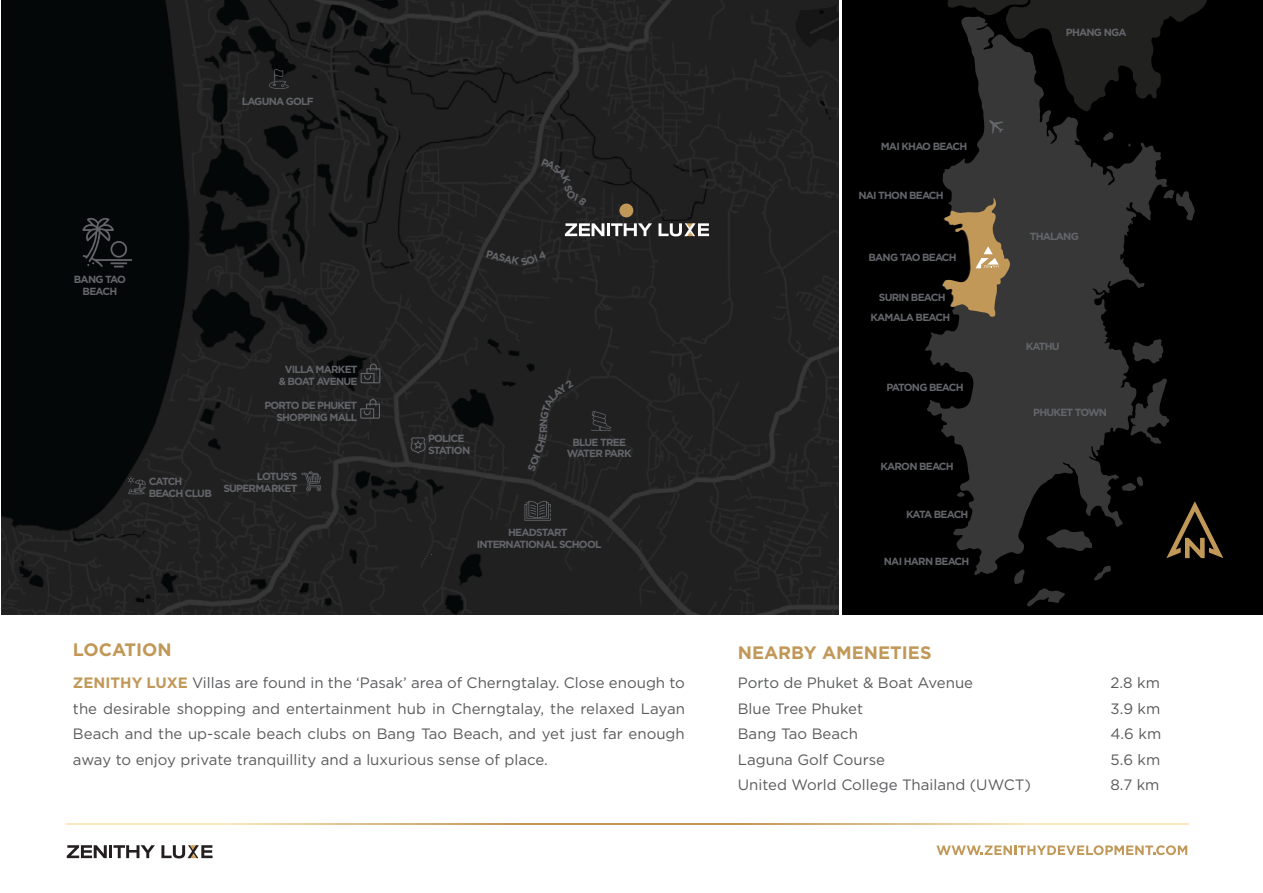
<style>
.page{position:relative;width:1263px;height:893px;background:#fff}
.page>*{position:absolute;margin:0;border:0;box-sizing:border-box;transform-origin:0 0}
.t1{font:700 18px "Gotham";color:#c19858}
.t2{font:15px/25.5px "Gotham";color:#595a5c;text-align:justify}
.t3{font:700 10.35px/11.9px "Gotham";letter-spacing:-.075em;color:#63656a;text-align:center}
.t4{font:700 10.35px "Gotham";letter-spacing:-.095em;color:#63656a}
.s1{font-weight:700;color:#c19858}
</style>
<div class="page">
<svg style="left:936px;top:845px;width:251px;height:10px"></svg>
<svg style="left:67px;top:823px;width:1121px;height:2px"></svg>
<svg style="left:67px;top:845px;width:88px;height:13px"></svg>
<svg style="left:161px;top:845px;width:52px;height:13px"></svg>
<div style="left:843px;top:0;width:420px;height:614px;background:#000"></div>
<img style="left:2px;top:0;width:837px;height:614px">
<svg style="left:925px;top:111px;width:242px;height:464px;fill:#373737"></svg>
<svg style="left:1103px;top:132px;width:10px;height:9px"></svg>
<svg style="left:1130px;top:378px;width:39px;height:66px"></svg>
<svg style="left:1132px;top:339px;width:31px;height:24px"></svg>
<svg style="left:1046px;top:529px;width:46px;height:22px"></svg>
<svg style="left:942px;top:197px;width:69px;height:120px"></svg>
<svg style="left:1163px;top:190px;width:32px;height:30px"></svg>
<svg style="left:957px;top:492px;width:7px;height:5px"></svg>
<svg style="left:1014px;top:569px;width:51px;height:37px"></svg>
<svg style="left:1093px;top:566px;width:18px;height:14px"></svg>
<svg style="left:1122px;top:476px;width:21px;height:15px"></svg>
<svg style="left:988px;top:119px;width:16px;height:15px"></svg>
<svg style="left:1166px;top:501px;width:57px;height:57px"></svg>
<svg style="left:947px;top:0;width:260px;height:111px"></svg>
<svg style="left:360px;top:399px;width:20px;height:20px"></svg>
<svg style="left:361px;top:364px;width:19px;height:19px"></svg>
<svg style="left:410px;top:437px;width:16px;height:17px"></svg>
<svg style="left:591px;top:411px;width:20px;height:20px"></svg>
<svg style="left:269px;top:69px;width:20px;height:20px"></svg>
<svg style="left:301px;top:471px;width:21px;height:20px"></svg>
<svg style="left:524px;top:501px;width:27px;height:20px"></svg>
<svg style="left:128px;top:476px;width:18px;height:18px"></svg>
<svg style="left:82px;top:217px;width:50px;height:50px"></svg>
<svg style="left:565px;top:223px;width:87px;height:13px"></svg>
<svg style="left:658px;top:223px;width:51px;height:13px"></svg>
<div style="left:619px;top:204px;width:14px;height:13px;background:#c19858;border-radius:50%"></div>
<svg style="left:541px;top:158px;width:46px;height:48px"></svg>
<div style="left:528px;top:380px;width:46px;height:92px;background:#202020"></div>
<p class="t3" style="left:242px;top:96px;width:74px">LAGUNA GOLF</p>
<p class="t3" style="left:74px;top:273px;width:54px">BANG TAO<br>BEACH</p>
<p class="t3" style="left:279px;top:364px;width:80px">VILLA MARKET &amp; BOAT AVENUE</p>
<p class="t3" style="left:264px;top:399px;width:94px;text-align:right">PORTO DE PHUKET<br>SHOPPING MALL</p>
<p class="t3" style="left:149px;top:476px;width:65px;text-align:left">CATCH<br>BEACH CLUB</p>
<p class="t3" style="left:223px;top:470px;width:76px;text-align:right">LOTUS’S<br>SUPERMARKET</p>
<p class="t1" style="left:73px;top:638px;width:100px">LOCATION</p>
<p class="t3" style="left:488px;top:248px;width:35px;rotate:13deg">PASAK</p>
<p class="t3" style="left:519px;top:257px;width:28px;rotate:-19deg">SOI 4</p>
<p class="t3" style="left:428px;top:433px;width:44px;text-align:left">POLICE<br>STATION</p>
<p class="t3" style="left:567px;top:436px;width:66px">BLUE TREE<br>WATER PARK</p>
<p class="t3" style="left:477px;top:527px;width:126px">HEADSTART<br>INTERNATIONAL SCHOOL</p>
<p class="t2" style="left:73px;top:670px;width:613px"><span class="s1">ZENITHY LUXE</span> Villas are found in the ‘Pasak’ area of Cherngtalay. Close enough to the desirable shopping and entertainment hub in Cherngtalay, the relaxed Layan Beach and the up-scale beach clubs on Bang Tao Beach, and yet just far enough away to enjoy private tranquillity and a luxurious sense of place.</p>
<p class="t3" style="left:881px;top:140px;width:88px">MAI KHAO BEACH</p>
<p class="t3" style="left:858px;top:189px;width:87px">NAI THON BEACH</p>
<p class="t3" style="left:868px;top:251px;width:90px">BANG TAO BEACH</p>
<p class="t3" style="left:870px;top:287px;width:81px;line-height:20.7px">SURIN BEACH<br>KAMALA BEACH</p>
<p class="t3" style="left:886px;top:381px;width:79px">PATONG BEACH</p>
<p class="t3" style="left:880px;top:460px;width:75px">KARON BEACH</p>
<p class="t4" style="left:906px;top:508px;width:64px">KATA BEACH</p>
<p class="t3" style="left:884px;top:555px;width:87px">NAI HARN BEACH</p>
<p class="t1" style="left:738px;top:641px;width:195px">NEARBY AMENETIES</p>
<p class="t3" style="left:1066px;top:26px;width:62px">PHANG NGA</p>
<p class="t3" style="left:1030px;top:230px;width:51px">THALANG</p>
<p class="t3" style="left:1026px;top:340px;width:35px">KATHU</p>
<p class="t3" style="left:1033px;top:406px;width:75px">PHUKET TOWN</p>
<p class="t2" style="left:738px;top:670px;width:237px">Porto de Phuket &amp; Boat Avenue</p>
<p class="t2" style="left:1110px;top:670px;width:51px">2.8 km</p>
<p class="t2" style="left:738px;top:695px;width:127px">Blue Tree Phuket</p>
<p class="t2" style="left:1110px;top:695px;width:51px">3.9 km</p>
<p class="t2" style="left:738px;top:721px;width:122px">Bang Tao Beach</p>
<p class="t2" style="left:1110px;top:721px;width:52px">4.6 km</p>
<p class="t2" style="left:738px;top:746px;width:149px">Laguna Golf Course</p>
<p class="t2" style="left:1110px;top:746px;width:51px">5.6 km</p>
<p class="t2" style="left:738px;top:772px;width:295px">United World College Thailand (UWCT)</p>
<p class="t2" style="left:1110px;top:772px;width:51px">8.7 km</p>
</div>
